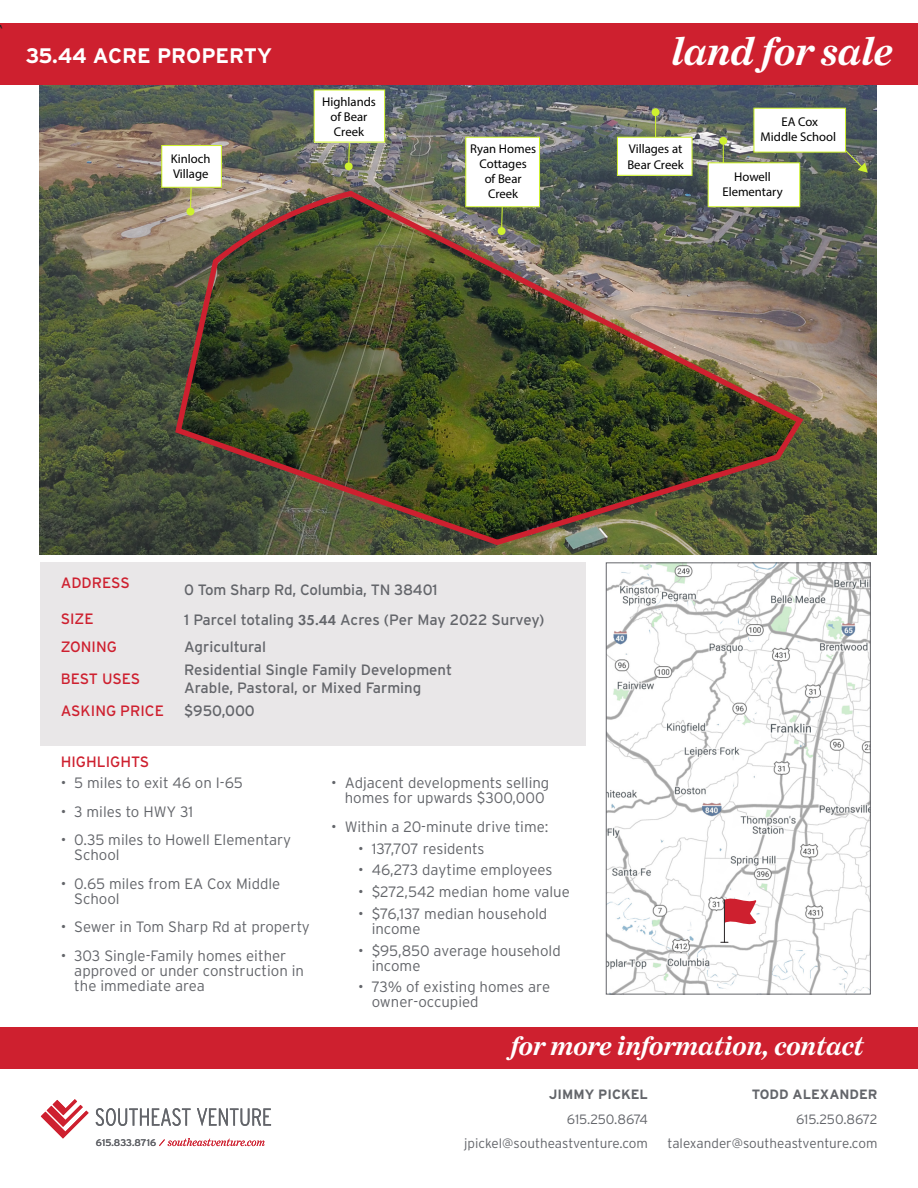
<style>
.page{position:relative;width:918px;height:1188px;background:#fff}
.page>*{position:absolute;margin:0;border:0;box-sizing:border-box;transform-origin:0 0}
.t1{font:italic 700 40.5px "Benton Modern";color:#fff}
.t2{font:italic 700 27px "Benton Modern";color:#fff}
.t3{font:700 21px "Interstate";color:#fff}
.t4{font:21px "Minion Pro";color:#231f20}
.t5{font:300 15px/15px "Interstate";color:#63656a}
.t6{font:15px "Interstate";color:#63656a}
.t7{font:15px "Interstate";color:#ce202f}
.t8{font:300 13.5px/24.8px "Interstate";color:#63656a;text-align:right}
.t9{font:700 13.5px "Interstate";color:#63656a}
.t10{font:12.75px/15.3px "Myriad Pro";color:#000;text-align:center}
.t11{font:9.6px "Interstate";letter-spacing:.005em;color:#63656a}
.s1{font-family:"Futura PT";font-weight:600}
</style>
<div class="page">
<svg style="left:41px;top:1099px;width:48px;height:40px"></svg>
<svg style="left:96px;top:1108px;width:95px;height:18px"></svg>
<svg style="left:197px;top:1108px;width:74px;height:18px"></svg>
<svg style="left:159px;top:1138px;width:106px;height:8px"></svg>
<div style="left:0;top:1027px;width:918px;height:42px;background:#ce202f"></div>
<img style="left:39px;top:85px;width:837px;height:470px">
<img style="left:172px;top:188px;width:635px;height:360px">
<svg style="left:500px;top:207px;width:3px;height:20px"></svg>
<div style="left:498px;top:227px;width:8px;height:8px;background:#cef02f;border-radius:50%"></div>
<svg style="left:723px;top:145px;width:1px;height:17px"></svg>
<div style="left:719px;top:137px;width:8px;height:8px;background:#cef02f;border-radius:50%"></div>
<svg style="left:655px;top:116px;width:1px;height:21px"></svg>
<div style="left:652px;top:108px;width:8px;height:8px;background:#cef02f;border-radius:50%"></div>
<div style="left:617px;top:137px;width:75px;height:38px;background:#fff"></div>
<div style="left:617px;top:137px;width:76px;height:39px;border:1px solid #cef02f"></div>
<div style="left:708px;top:163px;width:92px;height:44px;background:#fff"></div>
<div style="left:708px;top:162px;width:92px;height:45px;border:1px solid #cef02f"></div>
<div style="left:466px;top:137px;width:74px;height:70px;background:#fff"></div>
<div style="left:465px;top:137px;width:75px;height:70px;border:1px solid #cef02f"></div>
<svg style="left:836px;top:141px;width:32px;height:32px"></svg>
<div style="left:754px;top:108px;width:92px;height:44px;background:#fff"></div>
<div style="left:753px;top:108px;width:93px;height:45px;border:1px solid #cef02f"></div>
<svg style="left:348px;top:143px;width:3px;height:19px"></svg>
<div style="left:345px;top:162px;width:8px;height:8px;background:#cef02f;border-radius:50%"></div>
<div style="left:314px;top:90px;width:71px;height:52px;background:#fff"></div>
<div style="left:314px;top:89px;width:71px;height:54px;border:1px solid #cef02f"></div>
<svg style="left:189px;top:188px;width:3px;height:19px"></svg>
<div style="left:186px;top:207px;width:8px;height:9px;background:#cef02f;border-radius:50%"></div>
<div style="left:162px;top:146px;width:59px;height:41px;background:#fff"></div>
<div style="left:161px;top:145px;width:61px;height:43px;border:1px solid #cef02f"></div>
<img style="left:608px;top:564px;width:261px;height:428px">
<div style="left:606px;top:562px;width:265px;height:432px;border:1px solid #64656a"></div>
<svg style="left:724px;top:895px;width:33px;height:32px"></svg>
<hr style="left:724px;top:899px;width:1px;height:44px;background:#231f20">
<div style="left:40px;top:562px;width:546px;height:184px;background:#e9e7e8"></div>
<div style="left:0;top:23px;width:918px;height:62px;background:#ce202f"></div>
<p class="t4" style="left:-2px;top:18px;width:10px">`</p>
<p class="t3" style="left:26px;top:44px;width:248px">35.44 ACRE PROPERTY</p>
<p class="t1" style="left:671px;top:28px;width:222px">land for sale</p>
<p class="t10" style="left:171px;top:151px;width:41px;text-align:left">Kinloch<br>Village</p>
<p class="t10" style="left:322px;top:94px;width:55px">Highlands of Bear<br>Creek</p>
<p class="t10" style="left:470px;top:140px;width:68px">Ryan Homes<br>Cottages<br>of Bear<br>Creek</p>
<p class="t10" style="left:627px;top:141px;width:58px;text-align:left">Villages at<br>Bear Creek</p>
<p class="t10" style="left:761px;top:114px;width:77px">EA Cox<br>Middle School</p>
<p class="t10" style="left:722px;top:169px;width:62px">Howell<br>Elementary</p>
<p class="t7" style="left:61px;top:574px;width:71px">ADDRESS</p>
<p class="t6" style="left:184px;top:581px;width:255px">0 Tom Sharp Rd, Columbia, TN 38401</p>
<p class="t7" style="left:61px;top:611px;width:35px">SIZE</p>
<p class="t6" style="left:184px;top:611px;width:362px">1 Parcel totaling <span class="s1">35.44</span> Acres (Per May 2022 Survey)</p>
<p class="t7" style="left:61px;top:638px;width:58px">ZONING</p>
<p class="t6" style="left:184px;top:639px;width:83px">Agricultural</p>
<p class="t7" style="left:61px;top:670px;width:81px">BEST USES</p>
<p class="t6" style="left:184px;top:662px;width:269px">Residential Single Family Development</p>
<p class="t6" style="left:184px;top:680px;width:239px">Arable, Pastoral, or Mixed Farming</p>
<p class="t7" style="left:61px;top:702px;width:105px">ASKING PRICE</p>
<p class="t6" style="left:184px;top:703px;width:72px">$950,000</p>
<p class="t7" style="left:61px;top:753px;width:90px">HIGHLIGHTS</p>
<p class="t5" style="left:61px;top:775px;width:184px">• 5 miles to exit 46 on I-65</p>
<p class="t5" style="left:61px;top:804px;width:134px">• 3 miles to HWY 31</p>
<p class="t5" style="left:74px;top:832px;width:219px;text-indent:-14px">• 0.35 miles to Howell Elementary<br>School</p>
<p class="t5" style="left:74px;top:876px;width:208px;text-indent:-14px">• 0.65 miles from EA Cox Middle<br>School</p>
<p class="t5" style="left:61px;top:919px;width:251px">• Sewer in Tom Sharp Rd at property</p>
<p class="t5" style="left:74px;top:948px;width:231px;text-indent:-14px">• 303 Single-Family homes either approved or under construction in the immediate area</p>
<p class="t11" style="left:96px;top:1137px;width:62px">615.833.8716</p>
<p class="t5" style="left:331px;top:775px;width:220px;text-align:center">• Adjacent developments selling homes for upwards $300,000</p>
<p class="t5" style="left:331px;top:819px;width:219px">• Within a 20-minute drive time:</p>
<p class="t5" style="left:358px;top:841px;width:128px">• 137,707 residents</p>
<p class="t5" style="left:358px;top:862px;width:196px">• 46,273 daytime employees</p>
<p class="t5" style="left:358px;top:884px;width:213px">• $272,542 median home value</p>
<p class="t5" style="left:372px;top:906px;width:177px;text-indent:-14px">• $76,137 median household income</p>
<p class="t5" style="left:372px;top:943px;width:191px;text-indent:-14px">• $95,850 average household income</p>
<p class="t5" style="left:372px;top:979px;width:180px;text-indent:-14px">• 73% of existing homes are owner-occupied</p>
<h2 class="t2" style="left:511px;top:1031px;width:355px">for more information, contact</h2>
<p class="t9" style="left:752px;top:1087px;width:127px">TODD ALEXANDER</p>
<p class="t8" style="left:668px;top:1106px;width:211px">615.250.8672 talexander@southeastventure.com</p>
<p class="t9" style="left:549px;top:1087px;width:101px">JIMMY PICKEL</p>
<p class="t8" style="left:464px;top:1106px;width:185px">615.250.8674 jpickel@southeastventure.com</p>
</div>
